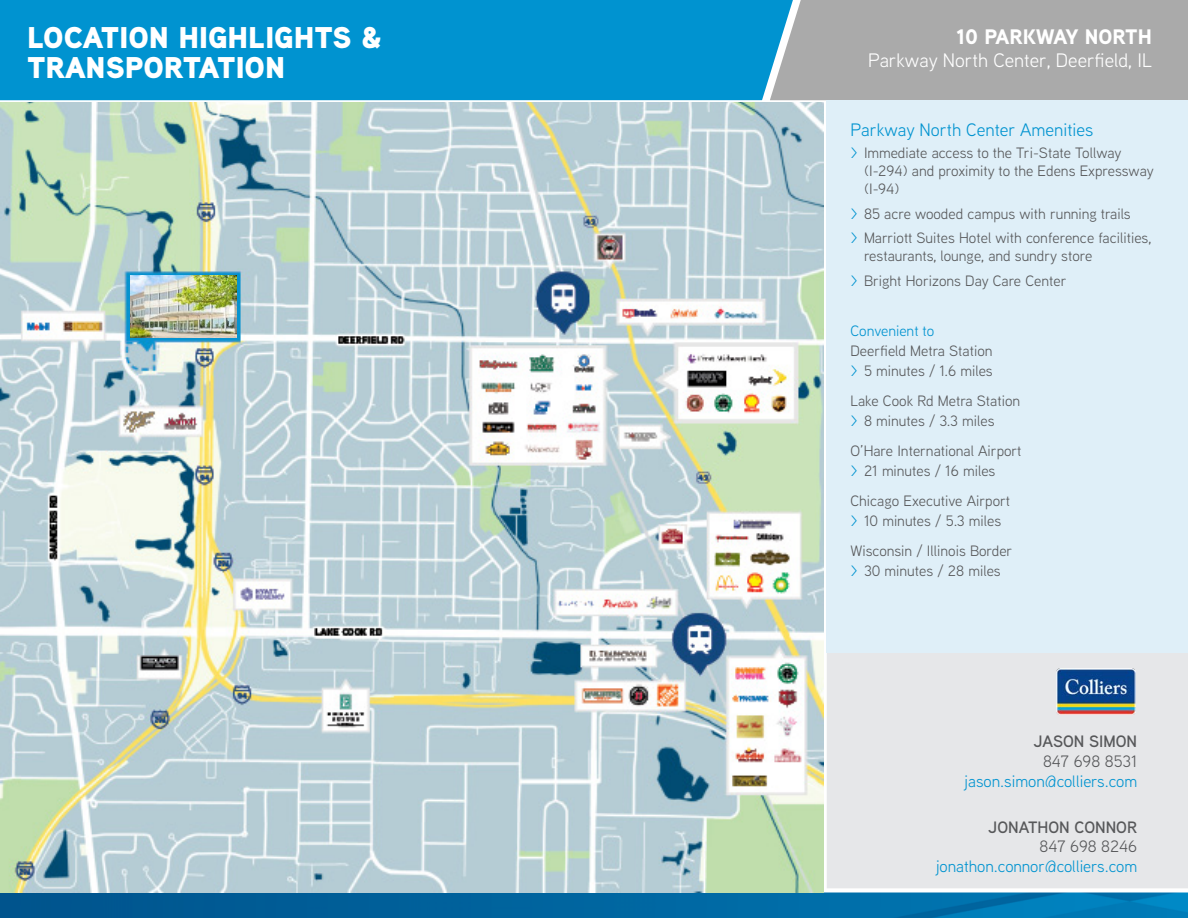
<style>
.page{position:relative;width:1188px;height:918px;background:#fff}
.page>*{position:absolute;margin:0;border:0;box-sizing:border-box;transform-origin:0 0}
.t1{font:900 30px/30px "Aaux Next";color:#fff}
.t2{font:900 21px "Aaux Next";color:#fff}
.t3{font:19.5px "Aaux Next";color:#fff}
.subheads{font:18px "Aaux Next";color:#0093d0}
.t4{font:16.5px "Aaux Next";color:#0093d0}
.t5{font:600 16.5px "Aaux Next";color:#57585a}
.t6{font:16.5px "Aaux Next";color:#57585a}
.subheads-2{font:15px/18px "Aaux Next";color:#57585a}
.subheads-3{font:15px "Aaux Next";color:#0093d0}
.s1{color:#0093d0}
</style>
<div class="page">
<div style="left:824px;top:100px;width:364px;height:791px;background:#e6e7e9"></div>
<div style="left:0;top:0;width:755px;height:100px;background:#0093d0"></div>
<svg style="left:755px;top:0;width:433px;height:100px;background:#a2aaad"></svg>
<img style="left:1057px;top:668px;width:79px;height:47px">
<hr style="left:0;top:889px;width:1188px;height:3px;background:#fff">
<img style="left:0;top:892px;width:1188px;height:26px">
<hr style="left:824px;top:103px;width:3px;height:788px;background:#fff">
<svg style="left:0;top:100px;width:826px;height:3px"></svg>
<div style="left:826px;top:100px;width:362px;height:553px;background:#dfeff8"></div>
<img style="left:0;top:103px;width:824px;height:789px">
<img style="left:131px;top:276px;width:105px;height:62px">
<p class="t1" style="left:27px;top:22px;width:358px">LOCATION HIGHLIGHTS &amp;<br>TRANSPORTATION</p>
<h2 class="t2" style="left:957px;top:21px;width:197px">10 PARKWAY NORTH</h2>
<h3 class="t3" style="left:868px;top:47px;width:285px">Parkway North Center, Deerfield, IL</h3>
<p class="subheads" style="left:850px;top:118px;width:244px">Parkway North Center Amenities</p>
<p class="subheads-2" style="left:864px;top:143px;width:291px;text-indent:-14px"><span class="s1">&gt;</span> Immediate access to the Tri-State Tollway (I-294) and proximity to the Edens Expressway (I-94)</p>
<p class="subheads-2" style="left:850px;top:204px;width:282px"><span class="s1">&gt;</span> 85 acre wooded campus with running trails</p>
<p class="subheads-2" style="left:864px;top:229px;width:289px;text-indent:-14px"><span class="s1">&gt;</span> Marriott Suites Hotel with conference facilities, restaurants, lounge, and sundry store</p>
<p class="subheads-2" style="left:850px;top:271px;width:217px"><span class="s1">&gt;</span> Bright Horizons Day Care Center</p>
<p class="subheads-3" style="left:850px;top:321px;width:85px">Convenient to</p>
<p class="subheads-2" style="left:850px;top:341px;width:144px">Deerfield Metra Station</p>
<p class="subheads-2" style="left:850px;top:361px;width:144px"><span class="s1">&gt;</span> 5 minutes / 1.6 miles</p>
<p class="subheads-2" style="left:850px;top:391px;width:171px">Lake Cook Rd Metra Station</p>
<p class="subheads-2" style="left:850px;top:411px;width:145px"><span class="s1">&gt;</span> 8 minutes / 3.3 miles</p>
<p class="subheads-2" style="left:850px;top:441px;width:173px">O’Hare International Airport</p>
<p class="subheads-2" style="left:850px;top:461px;width:146px"><span class="s1">&gt;</span> 21 minutes / 16 miles</p>
<p class="subheads-2" style="left:850px;top:491px;width:161px">Chicago Executive Airport</p>
<p class="subheads-2" style="left:850px;top:511px;width:152px"><span class="s1">&gt;</span> 10 minutes / 5.3 miles</p>
<p class="subheads-2" style="left:850px;top:541px;width:163px">Wisconsin / Illinois Border</p>
<p class="subheads-2" style="left:850px;top:562px;width:152px"><span class="s1">&gt;</span> 30 minutes / 28 miles</p>
<p class="t5" style="left:1034px;top:730px;width:105px">JASON SIMON</p>
<p class="t6" style="left:1043px;top:750px;width:96px">847 698 8531</p>
<p class="t4" style="left:965px;top:770px;width:174px">jason.simon@colliers.com</p>
<p class="t5" style="left:988px;top:815px;width:150px">JONATHON CONNOR</p>
<p class="t6" style="left:1040px;top:836px;width:99px">847 698 8246</p>
<p class="t4" style="left:936px;top:855px;width:203px">jonathon.connor@colliers.com</p>
</div>
